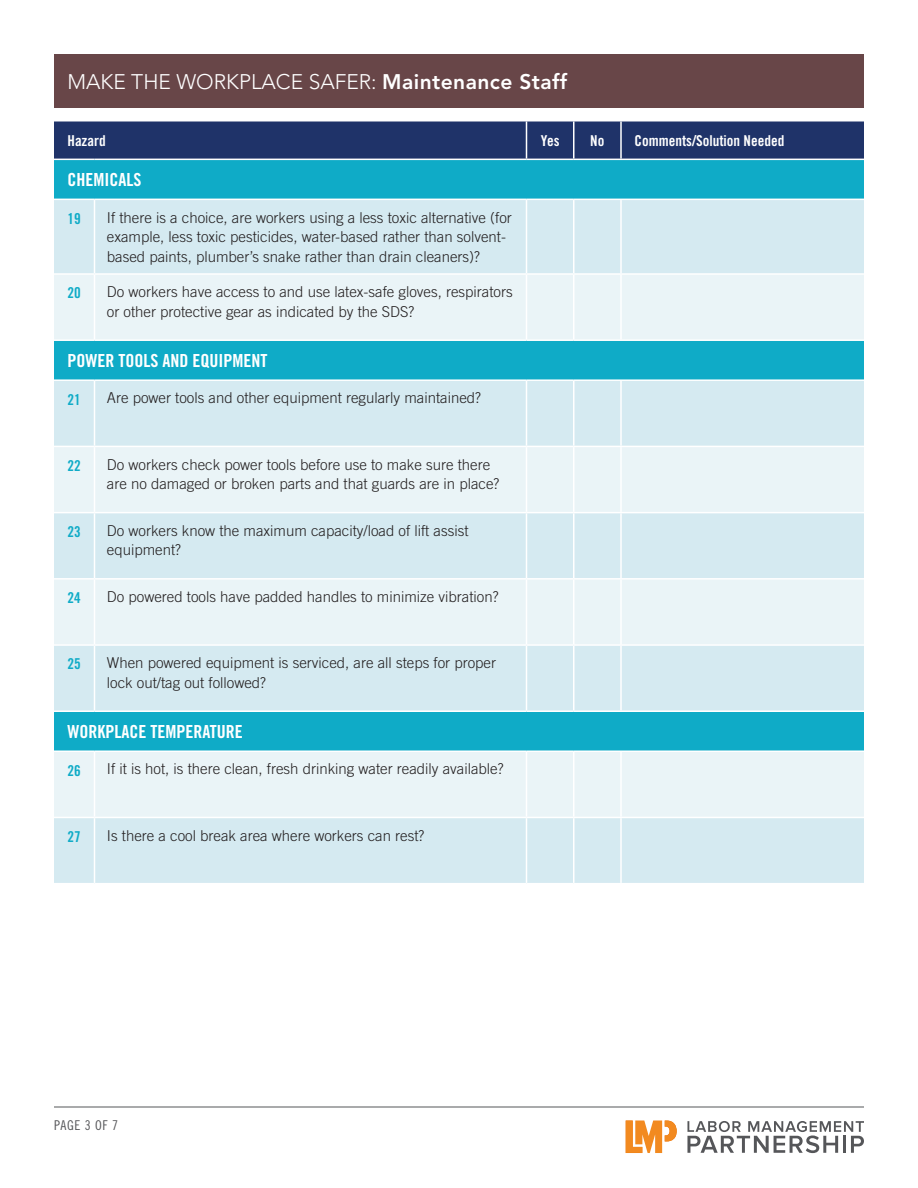
<style>
.page{position:relative;width:918px;height:1188px;background:#fff}
.page>*{position:absolute;margin:0;border:0;box-sizing:border-box;transform-origin:0 0}
.t1{font:300 21px "Avenir LT Std";color:#fff}
.t2{font:18px "Trade Gothic LT Std Bd Cn 20";color:#fff}
.t3{font:300 15px/19.5px "Trade Gothic LT Std";color:#231f20}
.t4{font:15px "Trade Gothic LT Std Bd Cn 20";color:#fff}
.t5{font:15px "Trade Gothic LT Std Bd Cn 20";color:#0fabc7}
.t6{font:13.5px "Trade Gothic LT Std Cn 18";letter-spacing:.05em;color:#555659}
.s1{font-weight:800}
</style>
<div class="page">
<div style="left:54px;top:122px;width:810px;height:37px;background:#1f3369"></div>
<div style="left:54px;top:160px;width:810px;height:39px;background:#0fabc7"></div>
<div style="left:54px;top:200px;width:810px;height:683px;background:#d5eaf1"></div>
<svg style="left:54px;top:275px;width:810px;height:542px;background:#c2e5ed"></svg>
<hr style="left:526px;top:121px;width:1px;height:38px;background:#fff">
<hr style="left:573px;top:121px;width:1px;height:38px;background:#fff">
<hr style="left:620px;top:121px;width:2px;height:38px;background:#fff">
<hr style="left:94px;top:200px;width:1px;height:73px;background:#fff">
<hr style="left:526px;top:200px;width:1px;height:73px;background:#fff">
<hr style="left:573px;top:200px;width:1px;height:73px;background:#fff">
<hr style="left:620px;top:200px;width:2px;height:73px;background:#fff">
<hr style="left:54px;top:273px;width:40px;height:2px;background:#fff">
<hr style="left:94px;top:273px;width:432px;height:2px;background:#fff">
<hr style="left:94px;top:275px;width:1px;height:64px;background:#fff">
<hr style="left:526px;top:273px;width:48px;height:2px;background:#fff">
<hr style="left:526px;top:275px;width:1px;height:64px;background:#fff">
<hr style="left:574px;top:273px;width:47px;height:2px;background:#fff">
<hr style="left:573px;top:275px;width:1px;height:64px;background:#fff">
<hr style="left:621px;top:273px;width:243px;height:2px;background:#fff">
<hr style="left:620px;top:275px;width:2px;height:64px;background:#fff">
<hr style="left:54px;top:339px;width:40px;height:2px;background:#fff">
<hr style="left:94px;top:339px;width:432px;height:2px;background:#fff">
<hr style="left:526px;top:339px;width:48px;height:2px;background:#fff">
<hr style="left:574px;top:339px;width:47px;height:2px;background:#fff">
<hr style="left:621px;top:339px;width:243px;height:2px;background:#fff">
<hr style="left:54px;top:379px;width:40px;height:2px;background:#fff">
<hr style="left:94px;top:379px;width:432px;height:2px;background:#fff">
<hr style="left:94px;top:381px;width:1px;height:65px;background:#fff">
<hr style="left:526px;top:379px;width:48px;height:2px;background:#fff">
<hr style="left:526px;top:381px;width:1px;height:65px;background:#fff">
<hr style="left:574px;top:379px;width:47px;height:2px;background:#fff">
<hr style="left:573px;top:381px;width:1px;height:65px;background:#fff">
<hr style="left:621px;top:379px;width:243px;height:2px;background:#fff">
<hr style="left:620px;top:381px;width:2px;height:65px;background:#fff">
<hr style="left:54px;top:446px;width:40px;height:1px;background:#fff">
<hr style="left:94px;top:446px;width:432px;height:1px;background:#fff">
<hr style="left:94px;top:447px;width:1px;height:65px;background:#fff">
<hr style="left:526px;top:446px;width:48px;height:1px;background:#fff">
<hr style="left:526px;top:447px;width:1px;height:65px;background:#fff">
<hr style="left:574px;top:446px;width:47px;height:1px;background:#fff">
<hr style="left:573px;top:447px;width:1px;height:65px;background:#fff">
<hr style="left:621px;top:446px;width:243px;height:1px;background:#fff">
<hr style="left:620px;top:447px;width:2px;height:65px;background:#fff">
<hr style="left:54px;top:512px;width:40px;height:1px;background:#fff">
<hr style="left:94px;top:512px;width:432px;height:1px;background:#fff">
<hr style="left:94px;top:513px;width:1px;height:65px;background:#fff">
<hr style="left:526px;top:512px;width:48px;height:1px;background:#fff">
<hr style="left:526px;top:513px;width:1px;height:65px;background:#fff">
<hr style="left:574px;top:512px;width:47px;height:1px;background:#fff">
<hr style="left:573px;top:513px;width:1px;height:65px;background:#fff">
<hr style="left:621px;top:512px;width:243px;height:1px;background:#fff">
<hr style="left:620px;top:513px;width:2px;height:65px;background:#fff">
<hr style="left:54px;top:578px;width:40px;height:2px;background:#fff">
<hr style="left:94px;top:578px;width:432px;height:2px;background:#fff">
<hr style="left:94px;top:580px;width:1px;height:64px;background:#fff">
<hr style="left:526px;top:578px;width:48px;height:2px;background:#fff">
<hr style="left:526px;top:580px;width:1px;height:64px;background:#fff">
<hr style="left:574px;top:578px;width:47px;height:2px;background:#fff">
<hr style="left:573px;top:580px;width:1px;height:64px;background:#fff">
<hr style="left:621px;top:578px;width:243px;height:2px;background:#fff">
<hr style="left:620px;top:580px;width:2px;height:64px;background:#fff">
<hr style="left:54px;top:644px;width:40px;height:2px;background:#fff">
<hr style="left:94px;top:644px;width:432px;height:2px;background:#fff">
<hr style="left:94px;top:646px;width:1px;height:65px;background:#fff">
<hr style="left:526px;top:644px;width:48px;height:2px;background:#fff">
<hr style="left:526px;top:646px;width:1px;height:65px;background:#fff">
<hr style="left:574px;top:644px;width:47px;height:2px;background:#fff">
<hr style="left:573px;top:646px;width:1px;height:65px;background:#fff">
<hr style="left:621px;top:644px;width:243px;height:2px;background:#fff">
<hr style="left:620px;top:646px;width:2px;height:65px;background:#fff">
<hr style="left:54px;top:711px;width:40px;height:1px;background:#fff">
<hr style="left:94px;top:711px;width:432px;height:1px;background:#fff">
<hr style="left:526px;top:711px;width:48px;height:1px;background:#fff">
<hr style="left:574px;top:711px;width:47px;height:1px;background:#fff">
<hr style="left:621px;top:711px;width:243px;height:1px;background:#fff">
<hr style="left:54px;top:750px;width:40px;height:2px;background:#fff">
<hr style="left:94px;top:750px;width:432px;height:2px;background:#fff">
<hr style="left:94px;top:752px;width:1px;height:65px;background:#fff">
<hr style="left:526px;top:750px;width:48px;height:2px;background:#fff">
<hr style="left:526px;top:752px;width:1px;height:65px;background:#fff">
<hr style="left:574px;top:750px;width:47px;height:2px;background:#fff">
<hr style="left:573px;top:752px;width:1px;height:65px;background:#fff">
<hr style="left:621px;top:750px;width:243px;height:2px;background:#fff">
<hr style="left:620px;top:752px;width:2px;height:65px;background:#fff">
<hr style="left:54px;top:817px;width:40px;height:1px;background:#fff">
<hr style="left:94px;top:817px;width:432px;height:1px;background:#fff">
<hr style="left:94px;top:818px;width:1px;height:65px;background:#fff">
<hr style="left:526px;top:817px;width:48px;height:1px;background:#fff">
<hr style="left:526px;top:818px;width:1px;height:65px;background:#fff">
<hr style="left:574px;top:817px;width:47px;height:1px;background:#fff">
<hr style="left:573px;top:818px;width:1px;height:65px;background:#fff">
<hr style="left:621px;top:817px;width:243px;height:1px;background:#fff">
<hr style="left:620px;top:818px;width:2px;height:65px;background:#fff">
<hr style="left:54px;top:1107px;width:810px;height:1px;background:#555659">
<div style="left:54px;top:54px;width:810px;height:54px;background:#684648"></div>
<svg style="left:687px;top:1121px;width:177px;height:32px"></svg>
<svg style="left:626px;top:1120px;width:51px;height:33px"></svg>
<h1 class="t1" style="left:68px;top:69px;width:501px">MAKE THE WORKPLACE SAFER: <span class="s1">Maintenance Staff</span></h1>
<p class="t4" style="left:68px;top:131px;width:40px">Hazard</p>
<p class="t4" style="left:541px;top:131px;width:20px">Yes</p>
<p class="t4" style="left:590px;top:131px;width:16px">No</p>
<p class="t4" style="left:635px;top:131px;width:151px">Comments/Solution Needed</p>
<p class="t2" style="left:68px;top:168px;width:75px">CHEMICALS</p>
<p class="t5" style="left:68px;top:209px;width:15px">19</p>
<p class="t3" style="left:107px;top:207px;width:407px">If there is a choice, are workers using a less toxic alternative (for example, less toxic pesticides, water-based rather than solvent&shy;based paints, plumber’s snake rather than drain cleaners)?</p>
<p class="t5" style="left:68px;top:284px;width:15px">20</p>
<p class="t3" style="left:107px;top:282px;width:407px">Do workers have access to and use latex-safe gloves, respirators or other protective gear as indicated by the SDS?</p>
<p class="t2" style="left:68px;top:349px;width:201px">POWER TOOLS AND EQUIPMENT</p>
<p class="t5" style="left:68px;top:390px;width:15px">21</p>
<p class="t3" style="left:107px;top:388px;width:376px">Are power tools and other equipment regularly maintained?</p>
<p class="t5" style="left:68px;top:456px;width:15px">22</p>
<p class="t3" style="left:107px;top:454px;width:394px">Do workers check power tools before use to make sure there are no damaged or broken parts and that guards are in place?</p>
<p class="t5" style="left:68px;top:522px;width:15px">23</p>
<p class="t3" style="left:107px;top:521px;width:363px">Do workers know the maximum capacity/load of lift assist equipment?</p>
<p class="t5" style="left:68px;top:589px;width:15px">24</p>
<p class="t3" style="left:107px;top:587px;width:393px">Do powered tools have padded handles to minimize vibration?</p>
<p class="t5" style="left:68px;top:655px;width:15px">25</p>
<p class="t3" style="left:107px;top:653px;width:391px">When powered equipment is serviced, are all steps for proper lock out/tag out followed?</p>
<p class="t2" style="left:68px;top:720px;width:177px">WORKPLACE TEMPERATURE</p>
<p class="t5" style="left:68px;top:761px;width:15px">26</p>
<p class="t3" style="left:107px;top:759px;width:398px">If it is hot, is there clean, fresh drinking water readily available?</p>
<p class="t5" style="left:68px;top:827px;width:15px">27</p>
<p class="t3" style="left:107px;top:825px;width:319px">Is there a cool break area where workers can rest?</p>
<p class="t6" style="left:54px;top:1117px;width:66px">PAGE 3 OF 7</p>
</div>
